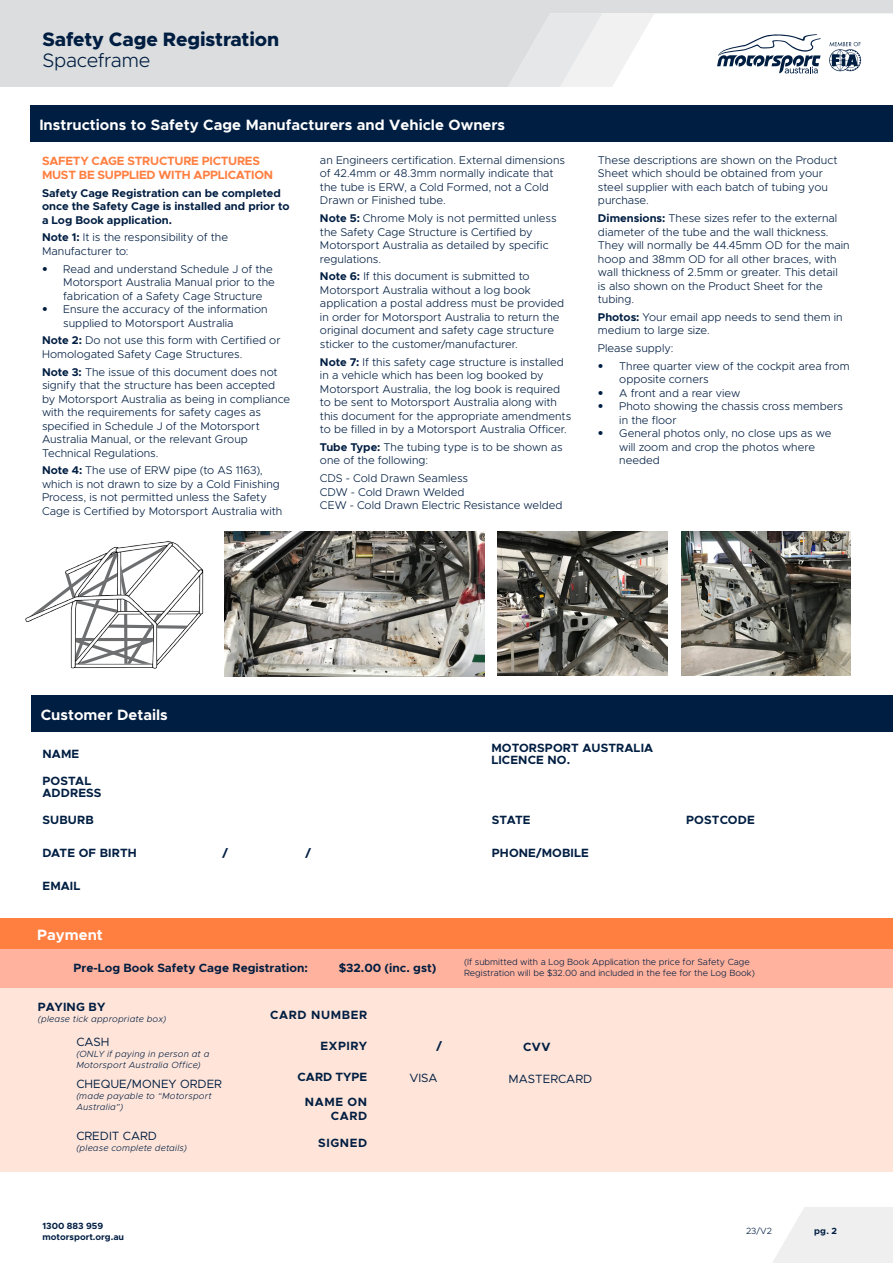
<style>
.page{position:relative;width:893px;height:1263px;background:#fff}
.page>*{position:absolute;margin:0;border:0;box-sizing:border-box;transform-origin:0 0}
.t1{font:800 19.5px "Metropolis";letter-spacing:-.01em;color:#001e42}
.t2{font:300 19.5px "Metropolis";letter-spacing:-.02em;color:#001e42}
.t3{font:700 15px "Metropolis";color:#fff}
.t4{font:700 12px/12px "Metropolis";letter-spacing:.01em;color:#001e42}
.t5{font:700 12px/14.4px "Metropolis";letter-spacing:-.02em;color:#ff7f41}
.t6{font:700 12px "Metropolis";color:#011e41}
.t7{font:12px "Metropolis";color:#001e42}
.t8{font:700 12px/14.4px "Metropolis";letter-spacing:.05em;color:#001e42;text-align:right}
.t9{font:300 11.25px/13.5px "Metropolis";color:#001e42}
.t10{font:700 11.25px/13.5px "Metropolis";color:#001e42}
.t11{font:italic 300 9px/10.8px "Metropolis";letter-spacing:.025em;color:#001e42}
.t12{font:300 9px/10.8px "Metropolis";color:#001e42}
.t13{font:700 9px/10.8px "Metropolis";color:#001e42}
.s1{font-weight:700}
.s2{font-family:"Helvetica Neue LT Std";font-weight:100;font-stretch:condensed}
</style>
<div class="page">
<svg style="left:773px;top:1207px;width:120px;height:56px"></svg>
<svg style="left:0;top:0;width:893px;height:86px;fill:#dcddde"></svg>
<svg style="left:508px;top:13px;width:146px;height:73px"></svg>
<img style="left:224px;top:531px;width:261px;height:146px">
<img style="left:497px;top:531px;width:170px;height:144px">
<img style="left:681px;top:531px;width:170px;height:144px">
<div style="left:30px;top:105px;width:863px;height:37px;background:#001e42"></div>
<img style="left:25px;top:541px;width:179px;height:128px">
<div style="left:0;top:946px;width:893px;height:225px;background:#ffe5d9"></div>
<div style="left:0;top:918px;width:893px;height:31px;background:#ff7f41"></div>
<div style="left:0;top:949px;width:893px;height:39px;background:#ffb29d"></div>
<div style="left:32px;top:695px;width:861px;height:37px;background:#001e42"></div>
<h1 class="t1" style="left:43px;top:27px;width:238px">Safety Cage Registration</h1>
<h1 class="t2" style="left:43px;top:49px;width:109px">Spaceframe</h1>
<h2 class="t3" style="left:39px;top:115px;width:467px">Instructions to Safety Cage Manufacturers and Vehicle Owners</h2>
<p class="t5" style="left:42px;top:153px;width:233px">SAFETY CAGE STRUCTURE PICTURES<br>MUST BE SUPPLIED WITH APPLICATION</p>
<p class="t10" style="left:42px;top:186px;width:249px">Safety Cage Registration can be completed once the Safety Cage is installed and prior to a Log Book application.</p>
<p class="t9" style="left:42px;top:231px;width:188px"><span class="s1">Note 1:</span> It is the responsibility of the<br>Manufacturer to:</p>
<p class="t9" style="left:63px;top:262px;width:213px;text-indent:-21px"><span class="s2">•</span> Read and understand Schedule J of the<br>Motorsport Australia Manual prior to the fabrication of a Safety Cage Structure</p>
<p class="t9" style="left:63px;top:303px;width:206px;text-indent:-21px"><span class="s2">•</span> Ensure the accuracy of the information supplied to Motorsport Australia</p>
<p class="t9" style="left:42px;top:334px;width:240px"><span class="s1">Note 2:</span> Do not use this form with Certified or<br>Homologated Safety Cage Structures.</p>
<p class="t9" style="left:42px;top:365px;width:250px"><span class="s1">Note 3:</span> The issue of this document does not signify that the structure has been accepted by Motorsport Australia as being in compliance with the requirements for safety cages as specified in Schedule J of the Motorsport Australia Manual, or the relevant Group Technical Regulations.</p>
<p class="t9" style="left:42px;top:464px;width:242px"><span class="s1">Note 4:</span> The use of ERW pipe (to AS 1163), which is not drawn to size by a Cold Finishing Process, is not permitted unless the Safety Cage is Certified by Motorsport Australia with</p>
<p class="t9" style="left:320px;top:153px;width:247px">an Engineers certification. External dimensions of 42.4mm or 48.3mm normally indicate that the tube is ERW, a Cold Formed, not a Cold Drawn or Finished tube.</p>
<p class="t9" style="left:320px;top:211px;width:238px"><span class="s1">Note 5:</span> Chrome Moly is not permitted unless the Safety Cage Structure is Certified by Motorsport Australia as detailed by specific regulations.</p>
<p class="t9" style="left:320px;top:270px;width:246px"><span class="s1">Note 6:</span> If this document is submitted to Motorsport Australia without a log book application a postal address must be provided in order for Motorsport Australia to return the original document and safety cage structure sticker to the customer/manufacturer.</p>
<p class="t9" style="left:320px;top:355px;width:253px"><span class="s1">Note 7:</span> If this safety cage structure is installed in a vehicle which has been log booked by Motorsport Australia, the log book is required to be sent to Motorsport Australia along with this document for the appropriate amendments to be filled in by a Motorsport Australia Officer.</p>
<p class="t9" style="left:320px;top:440px;width:244px"><span class="s1">Tube Type:</span> The tubing type is to be shown as one of the following:</p>
<p class="t9" style="left:320px;top:472px;width:244px">CDS - Cold Drawn Seamless<br>CDW - Cold Drawn Welded<br>CEW - Cold Drawn Electric Resistance welded</p>
<p class="t9" style="left:598px;top:153px;width:241px">These descriptions are shown on the Product Sheet which should be obtained from your steel supplier with each batch of tubing you purchase.</p>
<p class="t9" style="left:598px;top:211px;width:253px"><span class="s1">Dimensions:</span> These sizes refer to the external diameter of the tube and the wall thickness.<br>They will normally be 44.45mm OD for the main hoop and 38mm OD for all other braces, with wall thickness of 2.5mm or greater. This detail<br>is also shown on the Product Sheet for the tubing.</p>
<p class="t9" style="left:598px;top:310px;width:246px"><span class="s1">Photos:</span> Your email app needs to send them in medium to large size.</p>
<p class="t9" style="left:598px;top:342px;width:77px">Please supply:</p>
<p class="t9" style="left:619px;top:359px;width:232px;text-indent:-21px"><span class="s2">•</span> Three quarter view of the cockpit area from opposite corners</p>
<p class="t9" style="left:598px;top:386px;width:144px"><span class="s2">•</span> A front and a rear view</p>
<p class="t9" style="left:619px;top:400px;width:225px;text-indent:-21px"><span class="s2">•</span> Photo showing the chassis cross members in the floor</p>
<p class="t9" style="left:619px;top:427px;width:214px;text-indent:-21px"><span class="s2">•</span> General photos only, no close ups as we will zoom and crop the photos where needed</p>
<h2 class="t3" style="left:41px;top:705px;width:128px">Customer Details</h2>
<p class="t4" style="left:43px;top:748px;width:38px">NAME</p>
<p class="t4" style="left:491px;top:742px;width:163px">MOTORSPORT AUSTRALIA<br>LICENCE NO.</p>
<p class="t4" style="left:43px;top:775px;width:61px">POSTAL<br>ADDRESS</p>
<p class="t4" style="left:43px;top:814px;width:53px">SUBURB</p>
<p class="t4" style="left:492px;top:814px;width:40px">STATE</p>
<p class="t4" style="left:686px;top:814px;width:70px">POSTCODE</p>
<p class="t4" style="left:43px;top:847px;width:96px">DATE OF BIRTH</p>
<p class="t4" style="left:223px;top:847px;width:7px">/</p>
<p class="t4" style="left:305px;top:847px;width:7px">/</p>
<p class="t4" style="left:492px;top:847px;width:99px">PHONE/MOBILE</p>
<p class="t4" style="left:43px;top:880px;width:39px">EMAIL</p>
<h2 class="t3" style="left:37px;top:925px;width:67px">Payment</h2>
<p class="t6" style="left:74px;top:960px;width:236px">Pre-Log Book Safety Cage Registration:</p>
<p class="t6" style="left:339px;top:960px;width:99px">$32.00 (inc. gst)</p>
<p class="t12" style="left:464px;top:956px;width:292px">(If submitted with a Log Book Application the price for Safety Cage<br>Registration will be $32.00 and included in the fee for the Log Book)</p>
<p class="t4" style="left:38px;top:1001px;width:69px">PAYING BY</p>
<p class="t11" style="left:38px;top:1013px;width:130px">(please tick appropriate box)</p>
<p class="t7" style="left:76px;top:1035px;width:35px">CASH</p>
<p class="t11" style="left:76px;top:1048px;width:135px">(ONLY if paying in person at a<br>Motorsport Australia Office)</p>
<p class="t7" style="left:76px;top:1077px;width:147px">CHEQUE/MONEY ORDER</p>
<p class="t11" style="left:76px;top:1091px;width:137px">(made payable to “Motorsport<br>Australia”)</p>
<p class="t7" style="left:76px;top:1128px;width:82px">CREDIT CARD</p>
<p class="t11" style="left:76px;top:1142px;width:112px">(please complete details)</p>
<p class="t8" style="left:270px;top:1007px;width:98px">CARD NUMBER</p>
<p class="t4" style="left:321px;top:1040px;width:48px">EXPIRY</p>
<p class="t4" style="left:436px;top:1040px;width:7px">/</p>
<p class="t4" style="left:523px;top:1041px;width:29px">CVV</p>
<p class="t4" style="left:298px;top:1071px;width:71px">CARD TYPE</p>
<p class="t7" style="left:409px;top:1071px;width:30px">VISA</p>
<p class="t7" style="left:509px;top:1072px;width:85px">MASTERCARD</p>
<p class="t8" style="left:305px;top:1094px;width:64px">NAME ON<br>CARD</p>
<p class="t4" style="left:318px;top:1137px;width:51px">SIGNED</p>
<p class="t13" style="left:43px;top:1220px;width:83px">1300 883 959 motorsport.org.au</p>
<p class="t13" style="left:814px;top:1225px;width:24px">pg. 2</p>
<p class="t12" style="left:746px;top:1225px;width:27px">23/V2</p>
</div>
